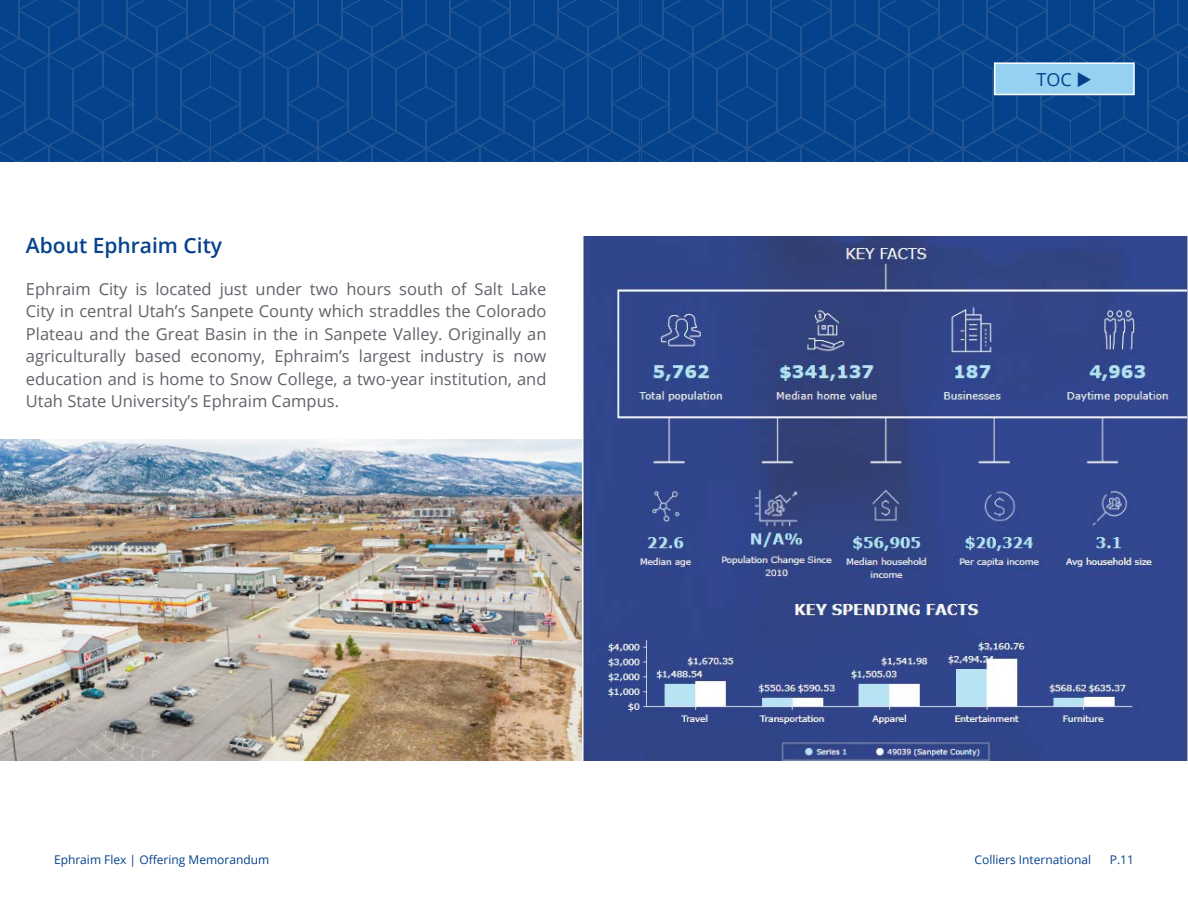
<style>
.page{position:relative;width:1188px;height:918px;background:#fff}
.page>*{position:absolute;margin:0;border:0;box-sizing:border-box;transform-origin:0 0}
.Subhead_2{font:600 21px "Open Sans";color:#05428c}
.t1{font:18px "Open Sans";color:#05428c}
.Body_Copy{font:16.5px/22.5px "Open Sans";color:#5f6369;text-align:justify}
.t2{font:12px "Open Sans";color:#05428c}
</style>
<div class="page">
<svg style="left:0;top:0;width:1188px;height:162px;background:#08448c"></svg>
<div style="left:995px;top:63px;width:139px;height:31px;background:#96d1f2"></div>
<div style="left:994px;top:62px;width:141px;height:33px;border:2px solid #fff"></div>
<img style="left:0;top:440px;width:582px;height:321px">
<img style="left:582px;top:237px;width:606px;height:524px">
<div style="left:595px;top:753px;width:50px;height:8px;background:#30458c"></div>
<p class="Subhead_2" style="left:26px;top:231px;width:198px">About Ephraim City</p>
<p class="Body_Copy" style="left:26px;top:277px;width:522px">Ephraim City is located just under two hours south of Salt Lake City in central Utah’s Sanpete County which straddles the Colorado Plateau and the Great Basin in the in Sanpete Valley. Originally an agriculturally based economy, Ephraim’s largest industry is now education and is home to Snow College, a two-year institution, and Utah State University’s Ephraim Campus.</p>
<p class="t1" style="left:1036px;top:67px;width:57px">TOC ◆</p>
<p class="t2" style="left:54px;top:851px;width:217px">Ephraim Flex | Offering Memorandum</p>
<p class="t2" style="left:975px;top:851px;width:118px">Colliers International</p>
<p class="t2" style="left:1110px;top:851px;width:26px">P.11</p>
</div>
